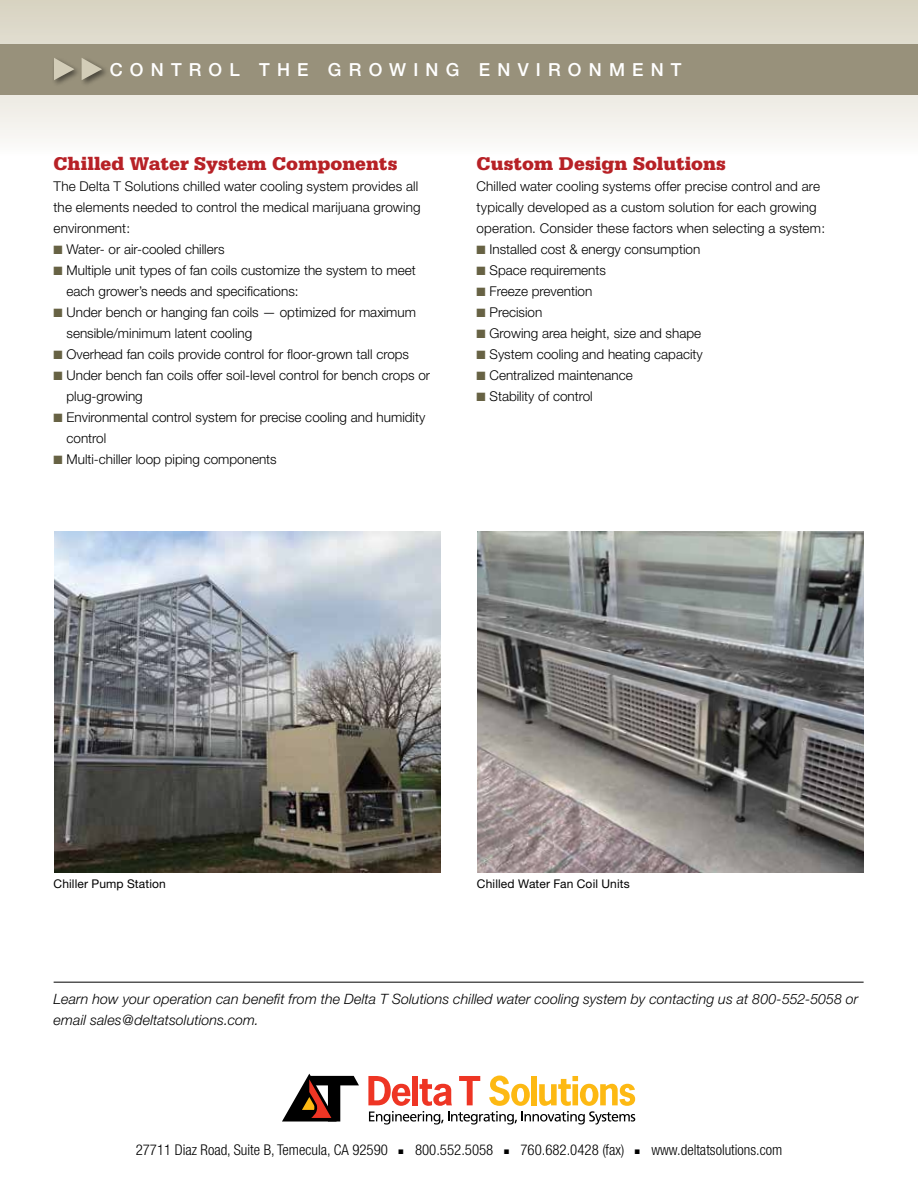
<style>
.page{position:relative;width:918px;height:1188px;background:#fff}
.page>*{position:absolute;margin:0;border:0;box-sizing:border-box;transform-origin:0 0}
.t1{font:900 19.5px "Serifa";color:#b72126}
.t2{font:500 18px "Helvetica Neue";letter-spacing:.4em;color:#fff}
.t3{font:300 condensed 14.85px "Helvetica Neue";color:#000}
.t4{font:italic 300 14.25px/21px "Helvetica Neue";letter-spacing:.005em;color:#000}
.t5{font:300 13.5px/21px "Helvetica Neue";color:#000}
.t6{font:12px "Helvetica Neue";letter-spacing:.01em;color:#000}
.s1{color:#676244}
</style>
<div class="page">
<svg style="left:0;top:0;width:918px;height:139px"></svg>
<div style="left:0;top:44px;width:918px;height:51px;background:#98917b"></div>
<svg style="left:368px;top:1076px;width:267px;height:49px"></svg>
<svg style="left:282px;top:1074px;width:77px;height:48px"></svg>
<div style="left:52px;top:56px;width:57px;height:32px;background:#000;opacity:.5"></div>
<svg style="left:54px;top:58px;width:20px;height:22px"></svg>
<svg style="left:82px;top:58px;width:20px;height:22px"></svg>
<img style="left:477px;top:531px;width:387px;height:341px">
<img style="left:54px;top:531px;width:387px;height:341px">
<hr style="left:54px;top:982px;width:810px;height:1px;background:#000">
<h2 class="t2" style="left:110px;top:59px;width:573px">CONTROL THE GROWING ENVIRONMENT</h2>
<h1 class="t1" style="left:54px;top:153px;width:345px">Chilled Water System Components</h1>
<p class="t5" style="left:54px;top:176px;width:368px">The Delta T Solutions chilled water cooling system provides all the elements needed to control the medical marijuana growing environment:</p>
<p class="t5" style="left:54px;top:239px;width:172px"><span class="s1">■</span> Water- or air-cooled chillers</p>
<p class="t5" style="left:67px;top:260px;width:351px;text-indent:-13px"><span class="s1">■</span> Multiple unit types of fan coils customize the system to meet each grower’s needs and specifications:</p>
<p class="t5" style="left:67px;top:302px;width:351px;text-indent:-13px"><span class="s1">■</span> Under bench or hanging fan coils — optimized for maximum sensible/minimum latent cooling</p>
<p class="t5" style="left:54px;top:344px;width:357px"><span class="s1">■</span> Overhead fan coils provide control for floor-grown tall crops</p>
<p class="t5" style="left:67px;top:365px;width:365px;text-indent:-13px"><span class="s1">■</span> Under bench fan coils offer soil-level control for bench crops or plug-growing</p>
<p class="t5" style="left:67px;top:407px;width:360px;text-indent:-13px"><span class="s1">■</span> Environmental control system for precise cooling and humidity control</p>
<p class="t5" style="left:54px;top:449px;width:225px"><span class="s1">■</span> Multi-chiller loop piping components</p>
<h1 class="t1" style="left:477px;top:153px;width:251px">Custom Design Solutions</h1>
<p class="t5" style="left:477px;top:176px;width:350px">Chilled water cooling systems offer precise control and are typically developed as a custom solution for each growing operation. Consider these factors when selecting a system:</p>
<p class="t5" style="left:477px;top:239px;width:225px"><span class="s1">■</span> Installed cost &amp; energy consumption</p>
<p class="t5" style="left:477px;top:260px;width:131px"><span class="s1">■</span> Space requirements</p>
<p class="t5" style="left:477px;top:281px;width:117px"><span class="s1">■</span> Freeze prevention</p>
<p class="t5" style="left:477px;top:302px;width:67px"><span class="s1">■</span> Precision</p>
<p class="t5" style="left:477px;top:323px;width:226px"><span class="s1">■</span> Growing area height, size and shape</p>
<p class="t5" style="left:477px;top:344px;width:228px"><span class="s1">■</span> System cooling and heating capacity</p>
<p class="t5" style="left:477px;top:365px;width:158px"><span class="s1">■</span> Centralized maintenance</p>
<p class="t5" style="left:477px;top:386px;width:118px"><span class="s1">■</span> Stability of control</p>
<p class="t6" style="left:54px;top:876px;width:114px">Chiller Pump Station</p>
<p class="t6" style="left:477px;top:876px;width:154px">Chilled Water Fan Coil Units</p>
<p class="t4" style="left:54px;top:988px;width:806px">Learn how your operation can benefit from the Delta T Solutions chilled water cooling system by contacting us at 800-552-5058 or email sales@deltatsolutions.com.</p>
<p class="t3" style="left:136px;top:1141px;width:254px">27711 Diaz Road, Suite B, Temecula, CA 92590</p>
<p class="t3" style="left:415px;top:1141px;width:80px">800.552.5058</p>
<p class="t3" style="left:520px;top:1141px;width:105px">760.682.0428 (fax)</p>
<p class="t3" style="left:651px;top:1141px;width:132px">www.deltatsolutions.com</p>
</div>
